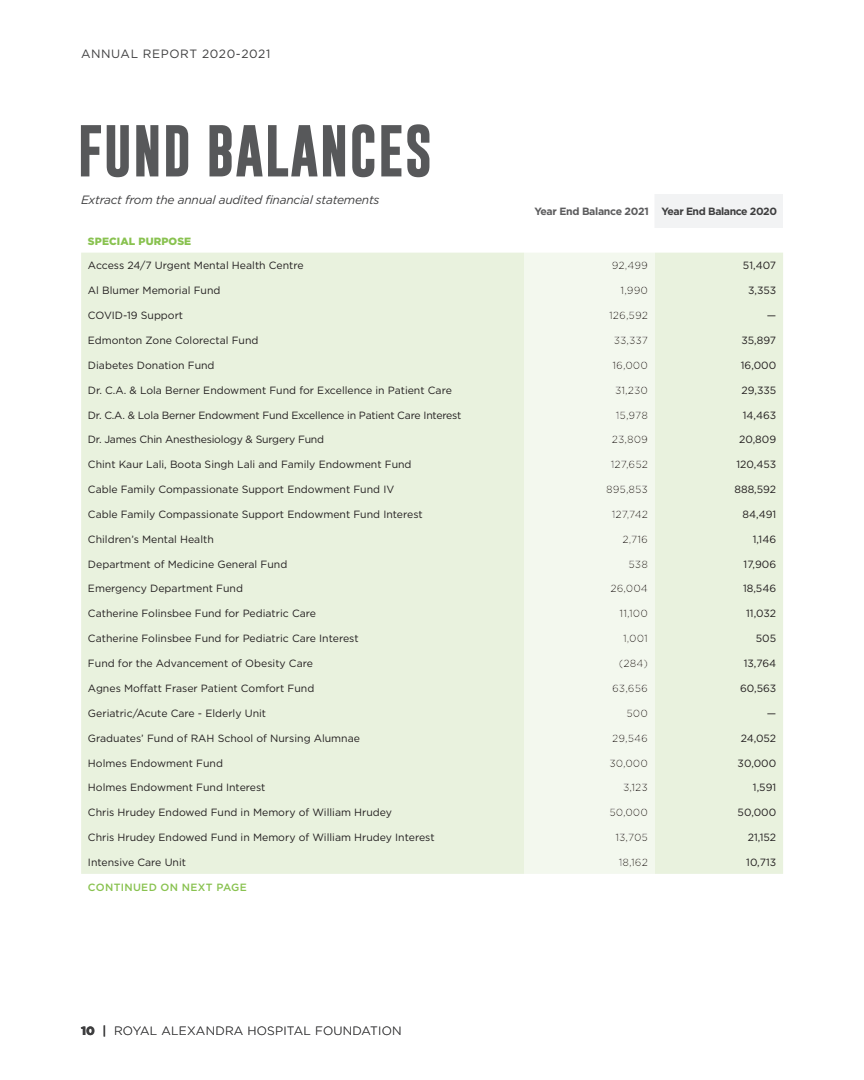
<style>
.page{position:relative;width:864px;height:1080px;background:#fff}
.page>*{position:absolute;margin:0;border:0;box-sizing:border-box;transform-origin:0 0}
.t1{font:700 52.5px "Gobold";letter-spacing:.02em;color:#57585a}
.t2{font:italic 12px "Gotham HTF";letter-spacing:-.02em;color:#3e3e3f}
.t3{font:300 12px "Gotham HTF";letter-spacing:.02em;color:#3e3e3f}
.t4{font:12px "Gotham HTF";letter-spacing:.05em;color:#3e3e3f}
.t5{font:10.5px "Gotham HTF";color:#231f20}
.t6{font:10.5px "Gotham HTF";letter-spacing:-.02em;color:#231f20}
.t7{font:700 10.5px "Gotham HTF";letter-spacing:-.04em;color:#3e3e3f}
.t8{font:500 10.5px "Gotham HTF";letter-spacing:.03em;color:#89c250}
.t9{font:900 10.5px "Gotham HTF";letter-spacing:.01em;color:#89c250}
.s1{font-weight:900}
.s2{font-weight:500}
</style>
<div class="page">
<div style="left:655px;top:194px;width:128px;height:34px;background:#f2f3f4"></div>
<div style="left:81px;top:253px;width:702px;height:621px;background:#e9f2de"></div>
<div style="left:524px;top:194px;width:130px;height:773px;background:linear-gradient(to right,#f5f9f1,#f5f9f1)"></div>
<p class="t4" style="left:81px;top:48px;width:191px">ANNUAL REPORT 2020-2021</p>
<h1 class="t1" style="left:78px;top:117px;width:356px">FUND BALANCES</h1>
<p class="t2" style="left:81px;top:193px;width:300px">Extract from the annual audited financial statements</p>
<p class="t7" style="left:534px;top:206px;width:244px">Year End Balance 2021 Year End Balance 2020</p>
<p class="t9" style="left:88px;top:235px;width:105px">SPECIAL PURPOSE</p>
<p class="t5" style="left:88px;top:260px;width:217px">Access 24/7 Urgent Mental Health Centre</p>
<p class="t5" style="left:612px;top:260px;width:38px">92,499</p>
<p class="t5" style="left:743px;top:260px;width:35px">51,407</p>
<p class="t5" style="left:88px;top:285px;width:134px">Al Blumer Memorial Fund</p>
<p class="t5" style="left:621px;top:285px;width:29px">1,990</p>
<p class="t5" style="left:748px;top:285px;width:30px">3,353</p>
<p class="t5" style="left:88px;top:310px;width:97px">COVID-19 Support</p>
<p class="t5" style="left:609px;top:310px;width:40px">126,592</p>
<p class="t5" style="left:767px;top:310px;width:11px">—</p>
<p class="t5" style="left:88px;top:334px;width:172px">Edmonton Zone Colorectal Fund</p>
<p class="t5" style="left:614px;top:334px;width:36px">33,337</p>
<p class="t5" style="left:741px;top:334px;width:36px">35,897</p>
<p class="t5" style="left:88px;top:359px;width:128px">Diabetes Donation Fund</p>
<p class="t5" style="left:613px;top:359px;width:37px">16,000</p>
<p class="t5" style="left:741px;top:359px;width:37px">16,000</p>
<p class="t5" style="left:88px;top:384px;width:365px">Dr. C.A. &amp; Lola Berner Endowment Fund for Excellence in Patient Care</p>
<p class="t5" style="left:615px;top:384px;width:35px">31,230</p>
<p class="t5" style="left:741px;top:384px;width:36px">29,335</p>
<p class="t6" style="left:88px;top:409px;width:375px">Dr. C.A. &amp; Lola Berner Endowment Fund Excellence in Patient Care Interest</p>
<p class="t5" style="left:616px;top:409px;width:34px">15,978</p>
<p class="t5" style="left:743px;top:409px;width:35px">14,463</p>
<p class="t6" style="left:88px;top:434px;width:238px">Dr. James Chin Anesthesiology &amp; Surgery Fund</p>
<p class="t5" style="left:612px;top:434px;width:38px">23,809</p>
<p class="t5" style="left:739px;top:434px;width:39px">20,809</p>
<p class="t5" style="left:88px;top:459px;width:325px">Chint Kaur Lali, Boota Singh Lali and Family Endowment Fund</p>
<p class="t5" style="left:611px;top:459px;width:39px">127,652</p>
<p class="t5" style="left:736px;top:459px;width:41px">120,453</p>
<p class="t5" style="left:88px;top:484px;width:308px">Cable Family Compassionate Support Endowment Fund IV</p>
<p class="t5" style="left:606px;top:484px;width:43px">895,853</p>
<p class="t5" style="left:734px;top:484px;width:43px">888,592</p>
<p class="t5" style="left:88px;top:508px;width:336px">Cable Family Compassionate Support Endowment Fund Interest</p>
<p class="t5" style="left:612px;top:508px;width:38px">127,742</p>
<p class="t5" style="left:743px;top:508px;width:35px">84,491</p>
<p class="t5" style="left:88px;top:533px;width:127px">Children’s Mental Health</p>
<p class="t5" style="left:622px;top:533px;width:27px">2,716</p>
<p class="t5" style="left:753px;top:533px;width:25px">1,146</p>
<p class="t5" style="left:88px;top:558px;width:201px">Department of Medicine General Fund</p>
<p class="t5" style="left:629px;top:558px;width:21px">538</p>
<p class="t5" style="left:744px;top:558px;width:34px">17,906</p>
<p class="t5" style="left:88px;top:583px;width:157px">Emergency Department Fund</p>
<p class="t5" style="left:610px;top:583px;width:39px">26,004</p>
<p class="t5" style="left:743px;top:583px;width:35px">18,546</p>
<p class="t5" style="left:88px;top:608px;width:230px">Catherine Folinsbee Fund for Pediatric Care</p>
<p class="t5" style="left:620px;top:608px;width:30px">11,100</p>
<p class="t5" style="left:746px;top:608px;width:32px">11,032</p>
<p class="t5" style="left:88px;top:633px;width:272px">Catherine Folinsbee Fund for Pediatric Care Interest</p>
<p class="t5" style="left:623px;top:633px;width:26px">1,001</p>
<p class="t5" style="left:756px;top:633px;width:22px">505</p>
<p class="t5" style="left:88px;top:658px;width:227px">Fund for the Advancement of Obesity Care</p>
<p class="t5" style="left:619px;top:658px;width:31px">(284)</p>
<p class="t5" style="left:744px;top:658px;width:34px">13,764</p>
<p class="t5" style="left:88px;top:683px;width:228px">Agnes Moffatt Fraser Patient Comfort Fund</p>
<p class="t5" style="left:612px;top:683px;width:37px">63,656</p>
<p class="t5" style="left:740px;top:683px;width:38px">60,563</p>
<p class="t5" style="left:88px;top:707px;width:180px">Geriatric/Acute Care - Elderly Unit</p>
<p class="t5" style="left:627px;top:707px;width:23px">500</p>
<p class="t5" style="left:767px;top:707px;width:11px">—</p>
<p class="t5" style="left:88px;top:732px;width:274px">Graduates’ Fund of RAH School of Nursing Alumnae</p>
<p class="t5" style="left:612px;top:732px;width:37px">29,546</p>
<p class="t5" style="left:741px;top:732px;width:37px">24,052</p>
<p class="t5" style="left:88px;top:757px;width:136px">Holmes Endowment Fund</p>
<p class="t5" style="left:609px;top:757px;width:40px">30,000</p>
<p class="t5" style="left:738px;top:757px;width:40px">30,000</p>
<p class="t5" style="left:88px;top:782px;width:179px">Holmes Endowment Fund Interest</p>
<p class="t5" style="left:623px;top:782px;width:26px">3,123</p>
<p class="t5" style="left:753px;top:782px;width:25px">1,591</p>
<p class="t5" style="left:88px;top:807px;width:306px">Chris Hrudey Endowed Fund in Memory of William Hrudey</p>
<p class="t5" style="left:609px;top:807px;width:40px">50,000</p>
<p class="t5" style="left:738px;top:807px;width:40px">50,000</p>
<p class="t5" style="left:88px;top:832px;width:348px">Chris Hrudey Endowed Fund in Memory of William Hrudey Interest</p>
<p class="t5" style="left:615px;top:832px;width:34px">13,705</p>
<p class="t5" style="left:748px;top:832px;width:30px">21,152</p>
<p class="t5" style="left:88px;top:856px;width:100px">Intensive Care Unit</p>
<p class="t5" style="left:619px;top:856px;width:31px">18,162</p>
<p class="t5" style="left:746px;top:856px;width:31px">10,713</p>
<p class="t8" style="left:88px;top:881px;width:160px">CONTINUED ON NEXT PAGE</p>
<p class="t3" style="left:81px;top:1024px;width:322px"><span class="s1">10</span> <span class="s2">|</span> ROYAL ALEXANDRA HOSPITAL FOUNDATION</p>
</div>
